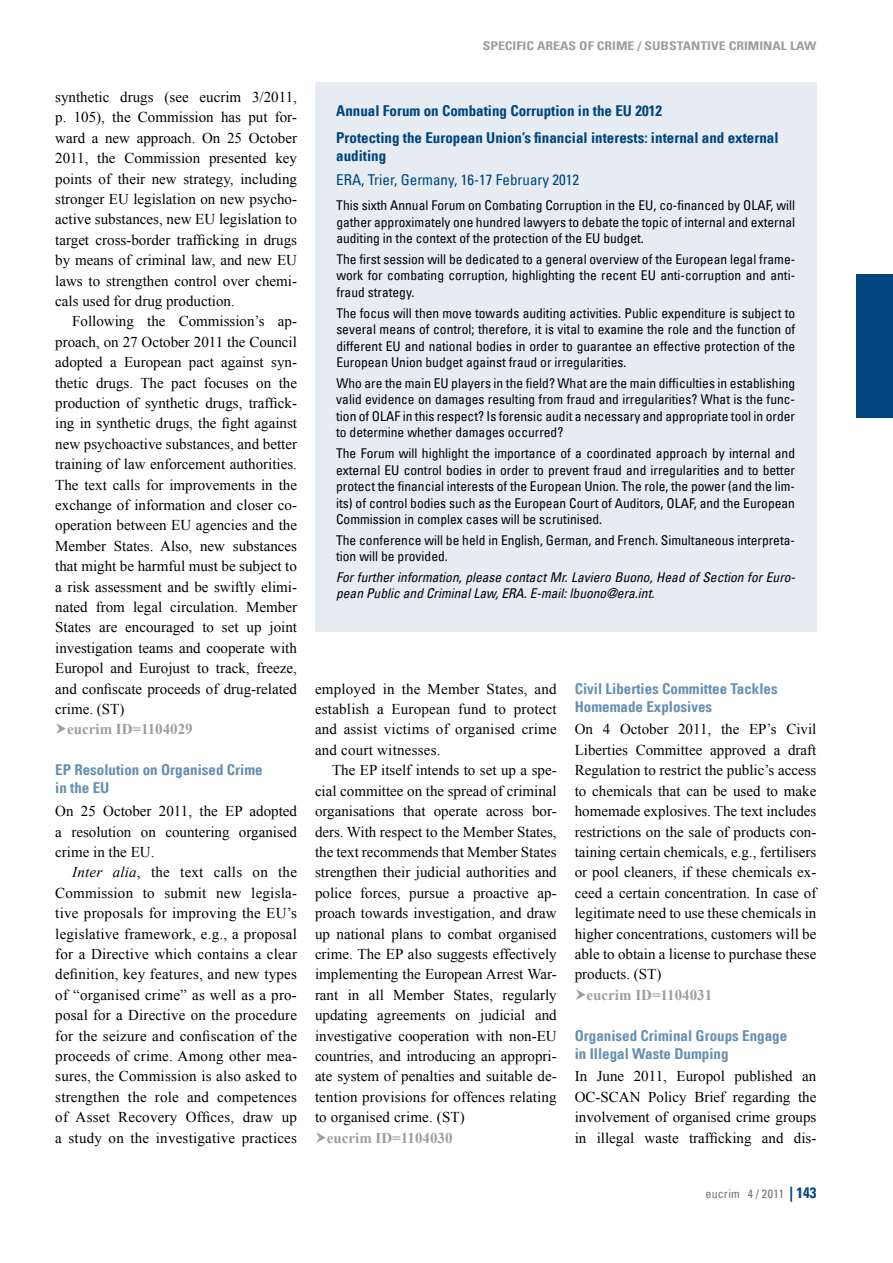
<style>
.page{position:relative;width:893px;height:1263px;background:#fff}
.page>*{position:absolute;margin:0;border:0;box-sizing:border-box;transform-origin:0 0}
.t1{font:15px/20.4px "Times New Roman";color:#000;text-align:justify}
.t2{font:700 condensed 15px/18px "Univers LT";color:#6690b1}
.t3{font:700 condensed 15px/26.5px "Univers LT";color:#00457d}
.t4{font:700 15px "Times New Roman";color:#9c9e9f}
.t5{font:condensed 15px "Univers LT";color:#00457d}
.t6{font:condensed 13.5px/16.5px "Univers LT";color:#000;text-align:justify}
.t7{font:italic condensed 13.5px/16px "Univers LT";color:#000}
.t8{font:700 condensed 12px "Univers LT";color:#9c9e9f;scale:1.15 1}
.t9{font:condensed 12px "Univers LT";letter-spacing:.015em;color:#707172}
.s1{font-style:italic}
.s2{font-weight:700;font-size:15px;color:#00457d}
</style>
<div class="page">
<div style="left:857px;top:274px;width:36px;height:143px;background:#00457d"></div>
<div style="left:315px;top:82px;width:501px;height:549px;background:#e6ecf2"></div>
<p class="t1" style="left:55px;top:87px;width:243px">synthetic drugs (see eucrim 3/2011, p. 105), the Commission has put for&shy;ward a new approach. On 25 October 2011, the Commission presented key points of their new strategy, including stronger EU legislation on new psycho&shy;active substances, new EU legislation to target cross-border trafficking in drugs by means of criminal law, and new EU laws to strengthen control over chemi&shy;cals used for drug production.</p>
<p class="t1" style="left:55px;top:311px;width:243px;text-indent:17px">Following the Commission’s ap&shy;proach, on 27 October 2011 the Council adopted a European pact against syn&shy;thetic drugs. The pact focuses on the production of synthetic drugs, traffick&shy;ing in synthetic drugs, the fight against new psychoactive substances, and better training of law enforcement authorities.<br>The text calls for improvements in the exchange of information and closer co&shy;operation between EU agencies and the Member States. Also, new substances that might be harmful must be subject to a risk assessment and be swiftly elimi&shy;nated from legal circulation. Member States are encouraged to set up joint investigation teams and cooperate with Europol and Eurojust to track, freeze, and confiscate proceeds of drug-related crime. (ST)</p>
<p class="t4" style="left:67px;top:719px;width:127px">eucrim ID=1104029</p>
<p class="t2" style="left:55px;top:761px;width:209px">EP Resolution on Organised Crime in the EU</p>
<p class="t1" style="left:55px;top:801px;width:243px">On 25 October 2011, the EP adopted a resolution on countering organised crime in the EU.</p>
<p class="t1" style="left:55px;top:862px;width:243px;text-indent:17px"><span class="s1">Inter alia</span>, the text calls on the Commission to submit new legisla&shy;tive proposals for improving the EU’s legislative framework, e.g., a proposal for a Directive which contains a clear definition, key features, and new types of “organised crime” as well as a pro&shy;posal for a Directive on the procedure for the seizure and confiscation of the proceeds of crime. Among other mea&shy;sures, the Commission is also asked to strengthen the role and competences of Asset Recovery Offices, draw up a study on the investigative practices</p>
<p class="t8" style="left:483px;top:38px;width:13px">Specific</p>
<p class="t8" style="left:537px;top:38px;width:8px">Are</p>
<p class="t8" style="left:560px;top:38px;width:46px">as of Crime</p>
<p class="t8" style="left:638px;top:38px;width:21px">/ Subst</p>
<p class="t8" style="left:683px;top:38px;width:22px">antive</p>
<p class="t8" style="left:729px;top:38px;width:14px">Crimi</p>
<p class="t8" style="left:763px;top:38px;width:46px">nal Law</p>
<p class="t3" style="left:336px;top:97px;width:444px">Annual Forum on Combating Corruption in the EU 2012<br>Protecting the European Union’s financial interests: internal and external</p>
<p class="t3" style="left:336px;top:142px;width:52px">auditing</p>
<p class="t5" style="left:336px;top:170px;width:244px">ERA, Trier, Germany, 16-17 February 2012</p>
<p class="t6" style="left:336px;top:197px;width:460px">This sixth Annual Forum on Combating Corruption in the EU, co-financed by OLAF, will gather approximately one hundred lawyers to debate the topic of internal and external auditing in the context of the protection of the EU budget.</p>
<p class="t6" style="left:336px;top:251px;width:460px">The first session will be dedicated to a general overview of the European legal frame&shy;work for combating corruption, highlighting the recent EU anti-corruption and anti&shy;fraud strategy.</p>
<p class="t6" style="left:336px;top:304px;width:460px">The focus will then move towards auditing activities. Public expenditure is subject to several means of control; therefore, it is vital to examine the role and the function of different EU and national bodies in order to guarantee an effective protection of the European Union budget against fraud or irregularities.</p>
<p class="t6" style="left:336px;top:375px;width:461px">Who are the main EU players in the field? What are the main difficulties in establishing valid evidence on damages resulting from fraud and irregularities? What is the func&shy;tion of OLAF in this respect? Is forensic audit a necessary and appropriate tool in order to determine whether damages occurred?</p>
<p class="t6" style="left:336px;top:445px;width:460px">The Forum will highlight the importance of a coordinated approach by internal and external EU control bodies in order to prevent fraud and irregularities and to better protect the financial interests of the European Union. The role, the power (and the lim&shy;its) of control bodies such as the European Court of Auditors, OLAF, and the European Commission in complex cases will be scrutinised.</p>
<p class="t6" style="left:336px;top:532px;width:460px">The conference will be held in English, German, and French. Simultaneous interpreta&shy;tion will be provided.</p>
<p class="t7" style="left:336px;top:569px;width:461px">For further information, please contact Mr. Laviero Buono, Head of Section for Euro&shy;pean Public and Criminal Law, ERA. E-mail: lbuono@era.int.</p>
<p class="t1" style="left:315px;top:678px;width:243px">employed in the Member States, and establish a European fund to protect and assist victims of organised crime and court witnesses.</p>
<p class="t1" style="left:315px;top:760px;width:243px;text-indent:17px">The EP itself intends to set up a spe&shy;cial committee on the spread of criminal organisations that operate across bor&shy;ders. With respect to the Member States, the text recommends that Member States strengthen their judicial authorities and police forces, pursue a proactive ap&shy;proach towards investigation, and draw up national plans to combat organised crime. The EP also suggests effectively implementing the European Arrest War&shy;rant in all Member States, regularly updating agreements on judicial and investigative cooperation with non-EU countries, and introducing an appropri&shy;ate system of penalties and suitable de&shy;tention provisions for offences relating to organised crime. (ST)</p>
<p class="t4" style="left:327px;top:1127px;width:127px">eucrim ID=1104030</p>
<p class="t2" style="left:575px;top:679px;width:205px">Civil Liberties Committee Tackles<br>Homemade Explosives</p>
<p class="t1" style="left:575px;top:719px;width:243px">On 4 October 2011, the EP’s Civil Liberties Committee approved a draft Regulation to restrict the public’s access to chemicals that can be used to make homemade explosives. The text includes restrictions on the sale of products con&shy;taining certain chemicals, e.g., fertilisers or pool cleaners, if these chemicals ex&shy;ceed a certain concentration. In case of legitimate need to use these chemicals in higher concentrations, customers will be able to obtain a license to purchase these products. (ST)</p>
<p class="t4" style="left:587px;top:984px;width:127px">eucrim ID=1104031</p>
<p class="t2" style="left:575px;top:1026px;width:214px">Organised Criminal Groups Engage in Illegal Waste Dumping</p>
<p class="t1" style="left:575px;top:1066px;width:243px">In June 2011, Europol published an OC-SCAN Policy Brief regarding the involvement of organised crime groups in illegal waste trafficking and dis-</p>
<p class="t9" style="left:706px;top:1186px;width:112px">eucrim 4 / 2011 <span class="s2">| 143</span></p>
</div>
